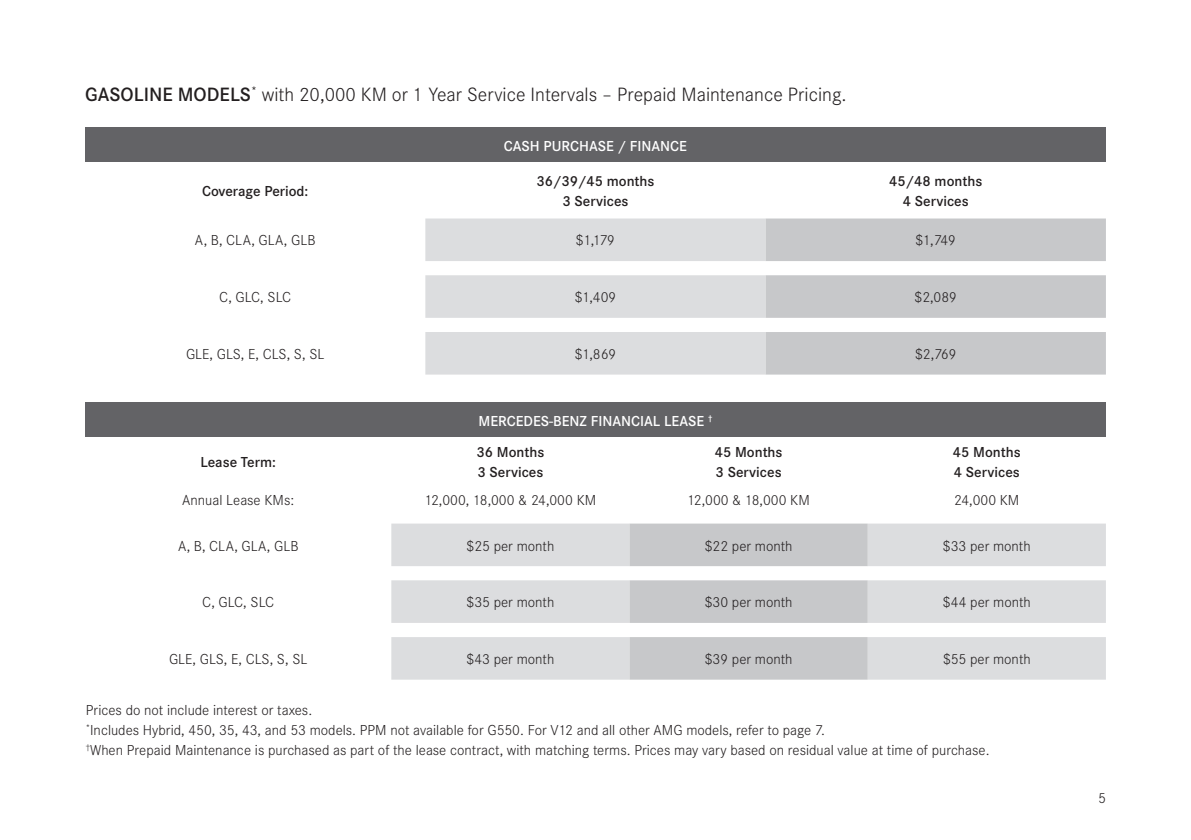
<style>
.page{position:relative;width:1191px;height:840px;background:#fff}
.page>*{position:absolute;margin:0;border:0;box-sizing:border-box;transform-origin:0 0}
._02a_SUB_INTRO_black{font:300 20px "Corporate S";color:#231f20}
._06_TABLE_COPY_black{font:300 15px "Corporate S";color:#231f20}
.t1{font:600 15px "Corporate S";color:#231f20}
.t2{font:600 15px "Corporate S";color:#fff}
.s1{font-weight:600}
</style>
<div class="page">
<div style="left:85px;top:128px;width:1021px;height:34px;background:#636366"></div>
<svg style="left:425px;top:218px;width:340px;height:156px;fill:#dcdddf"></svg>
<svg style="left:765px;top:218px;width:341px;height:156px;fill:#c7c8ca"></svg>
<div style="left:85px;top:403px;width:1021px;height:34px;background:#636366"></div>
<svg style="left:391px;top:523px;width:715px;height:156px"></svg>
<p class="_02a_SUB_INTRO_black" style="left:85px;top:83px;width:763px"><span class="s1">GASOLINE MODELS</span><sup>*</sup> with 20,000 KM or 1 Year Service Intervals – Prepaid Maintenance Pricing.</p>
<p class="t1" style="left:202px;top:180px;width:108px">Coverage Period:</p>
<p class="t2" style="left:504px;top:134px;width:184px">CASH PURCHASE / FINANCE</p>
<p class="t1" style="left:536px;top:170px;width:120px">36/39/45 months</p>
<p class="t1" style="left:562px;top:190px;width:67px">3 Services</p>
<p class="t1" style="left:889px;top:170px;width:94px">45/48 months</p>
<p class="t1" style="left:902px;top:190px;width:67px">4 Services</p>
<p class="_06_TABLE_COPY_black" style="left:195px;top:232px;width:122px">A, B, CLA, GLA, GLB</p>
<p class="_06_TABLE_COPY_black" style="left:576px;top:232px;width:40px">$1,179</p>
<p class="_06_TABLE_COPY_black" style="left:915px;top:232px;width:42px">$1,749</p>
<p class="_06_TABLE_COPY_black" style="left:219px;top:288px;width:73px">C, GLC, SLC</p>
<p class="_06_TABLE_COPY_black" style="left:574px;top:288px;width:43px">$1,409</p>
<p class="_06_TABLE_COPY_black" style="left:914px;top:288px;width:44px">$2,089</p>
<p class="_06_TABLE_COPY_black" style="left:186px;top:345px;width:140px">GLE, GLS, E, CLS, S, SL</p>
<p class="_06_TABLE_COPY_black" style="left:574px;top:345px;width:43px">$1,869</p>
<p class="_06_TABLE_COPY_black" style="left:915px;top:345px;width:43px">$2,769</p>
<p class="t1" style="left:200px;top:451px;width:77px">Lease Term:</p>
<p class="t2" style="left:478px;top:409px;width:235px">MERCEDES-BENZ FINANCIAL LEASE <sup>†</sup></p>
<p class="t1" style="left:476px;top:440px;width:69px">36 Months</p>
<p class="t1" style="left:477px;top:461px;width:67px">3 Services</p>
<p class="t1" style="left:714px;top:440px;width:69px">45 Months</p>
<p class="t1" style="left:715px;top:461px;width:67px">3 Services</p>
<p class="t1" style="left:953px;top:440px;width:69px">45 Months</p>
<p class="t1" style="left:953px;top:461px;width:67px">4 Services</p>
<p class="_06_TABLE_COPY_black" style="left:182px;top:491px;width:113px">Annual Lease KMs:</p>
<p class="_06_TABLE_COPY_black" style="left:425px;top:491px;width:173px">12,000, 18,000 &amp; 24,000 KM</p>
<p class="_06_TABLE_COPY_black" style="left:687px;top:491px;width:124px">12,000 &amp; 18,000 KM</p>
<p class="_06_TABLE_COPY_black" style="left:954px;top:491px;width:67px">24,000 KM</p>
<p class="_06_TABLE_COPY_black" style="left:178px;top:536px;width:122px">A, B, CLA, GLA, GLB</p>
<p class="_06_TABLE_COPY_black" style="left:466px;top:536px;width:89px">$25 per month</p>
<p class="_06_TABLE_COPY_black" style="left:705px;top:536px;width:89px">$22 per month</p>
<p class="_06_TABLE_COPY_black" style="left:943px;top:536px;width:89px">$33 per month</p>
<p class="_06_TABLE_COPY_black" style="left:202px;top:593px;width:73px">C, GLC, SLC</p>
<p class="_06_TABLE_COPY_black" style="left:466px;top:593px;width:89px">$35 per month</p>
<p class="_06_TABLE_COPY_black" style="left:705px;top:593px;width:89px">$30 per month</p>
<p class="_06_TABLE_COPY_black" style="left:943px;top:593px;width:89px">$44 per month</p>
<p class="_06_TABLE_COPY_black" style="left:169px;top:650px;width:140px">GLE, GLS, E, CLS, S, SL</p>
<p class="_06_TABLE_COPY_black" style="left:466px;top:650px;width:89px">$43 per month</p>
<p class="_06_TABLE_COPY_black" style="left:705px;top:650px;width:89px">$39 per month</p>
<p class="_06_TABLE_COPY_black" style="left:943px;top:650px;width:89px">$55 per month</p>
<p class="_06_TABLE_COPY_black" style="left:86px;top:701px;width:228px">Prices do not include interest or taxes.</p>
<p class="_06_TABLE_COPY_black" style="left:86px;top:721px;width:741px"><sup>*</sup>Includes Hybrid, 450, 35, 43, and 53 models. PPM not available for G550. For V12 and all other AMG models, refer to page 7.</p>
<p class="_06_TABLE_COPY_black" style="left:86px;top:741px;width:905px"><sup>†</sup>When Prepaid Maintenance is purchased as part of the lease contract, with matching terms. Prices may vary based on residual value at time of purchase.</p>
<p class="_06_TABLE_COPY_black" style="left:1098px;top:789px;width:9px">5</p>
</div>
